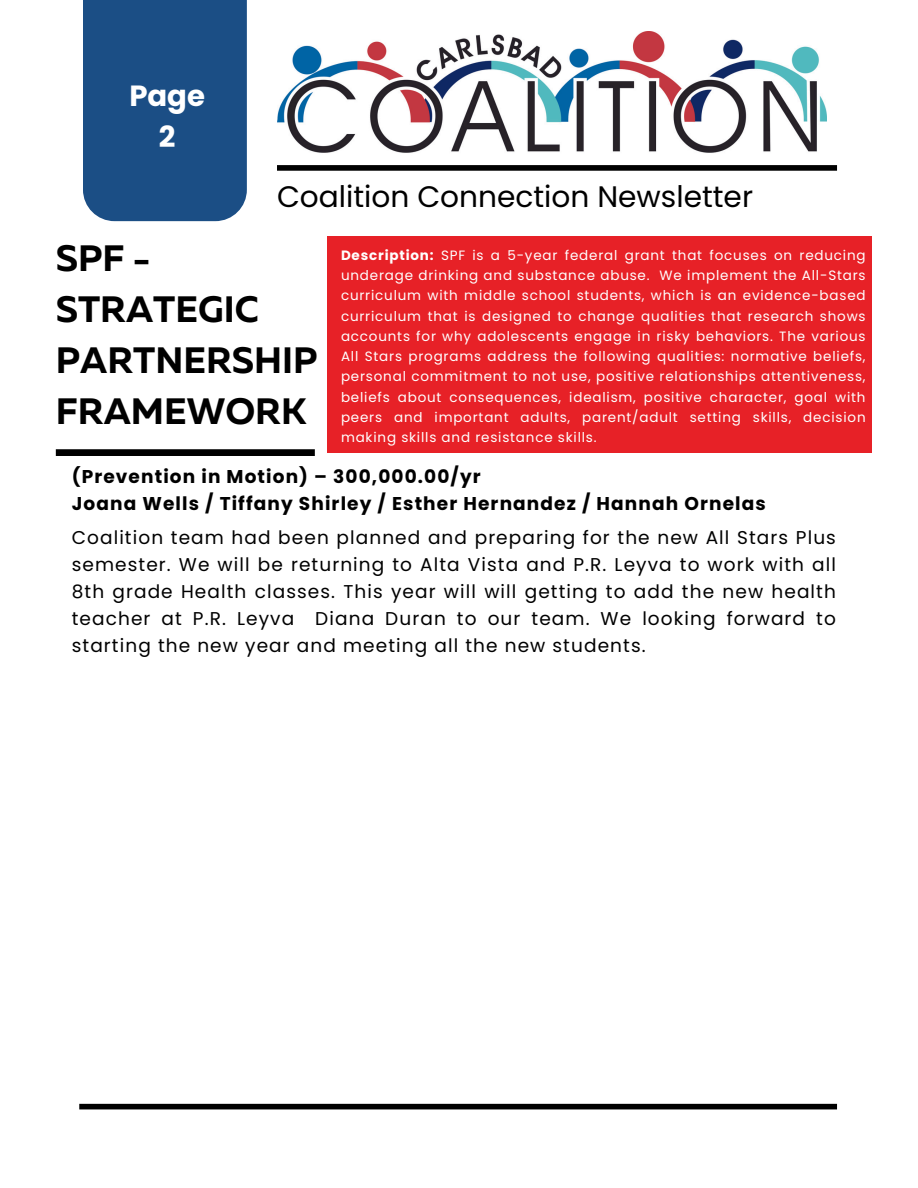
<style>
.page{position:relative;width:918px;height:1188px;background:#fff}
.page>*{position:absolute;margin:0;border:0;box-sizing:border-box;transform-origin:0 0}
.t1{font:700 36.6px/51px "Muller";color:#000}
.t2{font:29.7px "Poppins";color:#000}
.t3{font:700 29.1px/40.5px "Poppins";color:#fff;text-align:center}
.t4{font:18.45px/27px "Poppins";letter-spacing:.06em;color:#000;text-align:justify}
.t5{font:700 18.45px/27px "Poppins";letter-spacing:.06em;color:#000}
.t6{font:13.5px/20.2px "Poppins";letter-spacing:.06em;color:#fff;text-align:justify}
.s1{font-weight:700}
</style>
<div class="page">
<div style="left:327px;top:236px;width:545px;height:217px;background:#e72127"></div>
<div style="left:56px;top:449px;width:259px;height:7px;background:#000"></div>
<div style="left:79px;top:1104px;width:758px;height:5px;background:#000"></div>
<div style="left:83px;top:0;width:164px;height:221px;background:#1b4e85"></div>
<div style="left:277px;top:165px;width:560px;height:6px;background:#000"></div>
<img style="left:277px;top:31px;width:549px;height:122px">
<h5 class="t3" style="left:129px;top:76px;width:77px">Page<br>2</h5>
<h4 class="t2" style="left:277px;top:175px;width:478px">Coalition Connection Newsletter</h4>
<p class="t1" style="left:56px;top:236px;width:263px">SPF -<br>STRATEGIC<br>PARTNERSHIP<br>FRAMEWORK</p>
<h1 class="t6" style="left:341px;top:245px;width:526px"><span class="s1">Description:</span> SPF is a 5-year federal grant that focuses on reducing underage drinking and substance abuse. We implement the All-Stars curriculum with middle school students, which is an evidence-based curriculum that is designed to change qualities that research shows accounts for why adolescents engage in risky behaviors. The various All Stars programs address the following qualities: normative beliefs, personal commitment to not use, positive relationships attentiveness, beliefs about consequences, idealism, positive character, goal with peers and important adults, parent/adult setting skills, decision making skills and resistance skills.</h1>
<p class="t5" style="left:72px;top:463px;width:695px">(Prevention in Motion) – 300,000.00/yr<br>Joana Wells / Tiffany Shirley / Esther Hernandez / Hannah Ornelas</p>
<h3 class="t4" style="left:72px;top:524px;width:766px">Coalition team had been planned and preparing for the new All Stars Plus semester. We will be returning to Alta Vista and P.R. Leyva to work with all 8th grade Health classes. This year will will getting to add the new health teacher at P.R. Leyva Diana Duran to our team. We looking forward to starting the new year and meeting all the new students.</h3>
</div>
